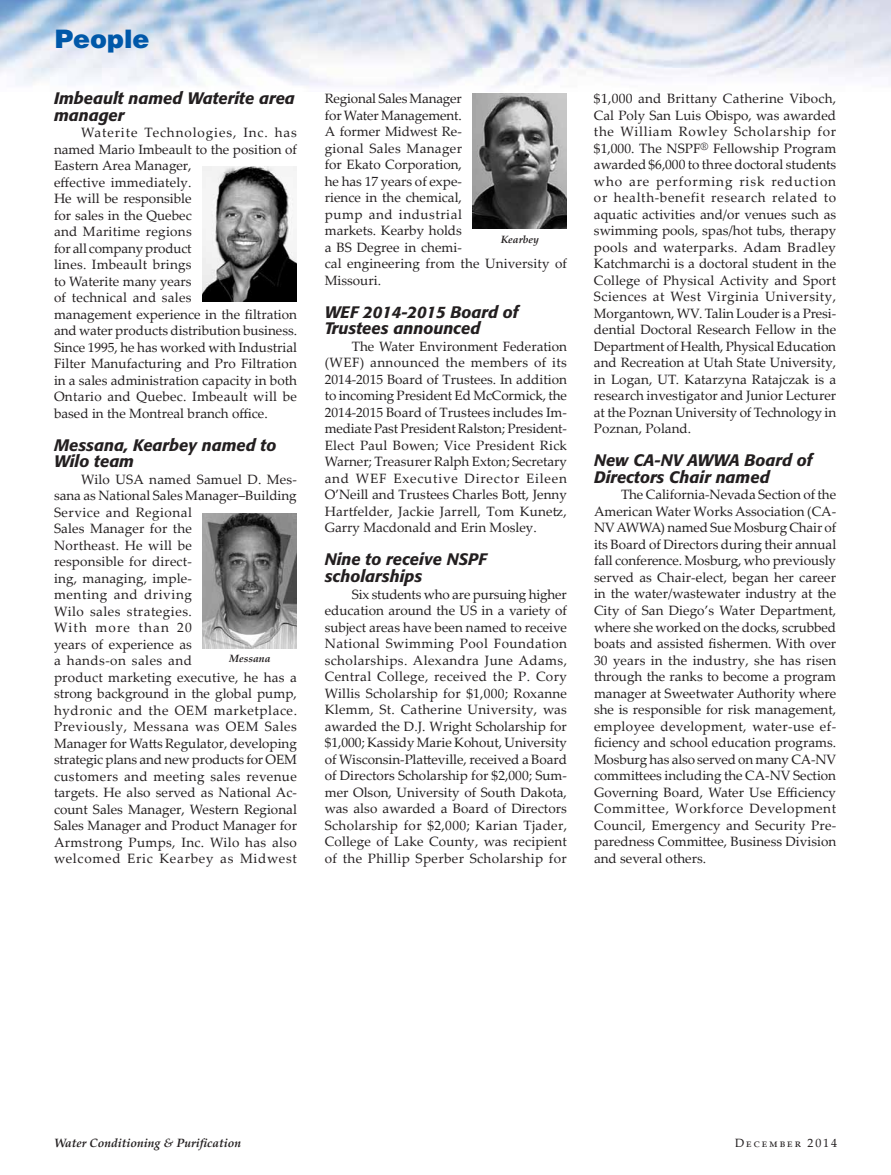
<style>
.page{position:relative;width:891px;height:1175px;background:#fff}
.page>*{position:absolute;margin:0;border:0;box-sizing:border-box;transform-origin:0 0}
.t1{font:900 25.5px "Helvetica";color:#0058a9}
.t2{font:italic 500 16.5px/16.5px "Formata";color:#231f20}
.t3{font:13.5px/16.5px "Palatino Linotype";color:#231f20;text-align:justify}
.t4{font:italic 700 12px "Palatino Linotype";color:#231f20}
.t5{font:12px "Palatino Linotype";letter-spacing:.15em;color:#231f20}
.t6{font:italic 700 10.5px "Palatino Linotype";color:#231f20}
</style>
<div class="page">
<img style="left:0;top:0;width:891px;height:87px">
<img style="left:202px;top:166px;width:95px;height:135px">
<img style="left:472px;top:94px;width:95px;height:135px">
<img style="left:202px;top:513px;width:95px;height:135px">
<h1 class="t1" style="left:55px;top:22px;width:96px">People</h1>
<p class="t2" style="left:54px;top:90px;width:242px">Imbeault named Waterite area manager</p>
<p class="t3" style="left:54px;top:124px;width:245px;text-align:left;text-indent:27px">Waterite Technologies, Inc. has named Mario Imbeault to the position of<br>Eastern Area Manager,<br>effective immediately.<br>He will be responsible<br>for sales in the Quebec<br>and Maritime regions<br>for all company product<br>lines. Imbeault brings<br>to Waterite many years<br>of technical and sales<br>management experience in the filtration and water products distribution business.<br>Since 1995, he has worked with Industrial<br>Filter Manufacturing and Pro Filtration in a sales administration capacity in both<br>Ontario and Quebec. Imbeault will be based in the Montreal branch office.</p>
<p class="t2" style="left:54px;top:437px;width:224px">Messana, Kearbey named to<br>Wilo team</p>
<p class="t3" style="left:54px;top:470px;width:245px;text-align:left;text-indent:27px">Wilo USA named Samuel D. Mes&shy;sana as National Sales Manager–Building<br>Service and Regional<br>Sales Manager for the<br>Northeast. He will be<br>responsible for direct-<br>ing, managing, imple-<br>menting and driving<br>Wilo sales strategies.<br>With more than 20<br>years of experience as<br>a hands-on sales and<br>product marketing executive, he has a strong background in the global pump, hydronic and the OEM marketplace.<br>Previously, Messana was OEM Sales<br>Manager for Watts Regulator, developing strategic plans and new products for OEM customers and meeting sales revenue targets. He also served as National Ac&shy;count Sales Manager, Western Regional<br>Sales Manager and Product Manager for<br>Armstrong Pumps, Inc. Wilo has also welcomed Eric Kearbey as Midwest</p>
<p class="t6" style="left:229px;top:651px;width:43px">Messana</p>
<p class="t3" style="left:325px;top:90px;width:244px;text-align:left">Regional Sales Manager<br>for Water Management.<br>A former Midwest Re-<br>gional Sales Manager<br>for Ekato Corporation,<br>he has 17 years of expe-<br>rience in the chemical,<br>pump and industrial<br>markets. Kearby holds<br>a BS Degree in chemi-<br>cal engineering from the University of<br>Missouri.</p>
<p class="t2" style="left:325px;top:304px;width:195px">WEF 2014-2015 Board of<br>Trustees announced</p>
<p class="t3" style="left:325px;top:337px;width:244px;text-indent:27px">The Water Environment Federation (WEF) announced the members of its 2014-2015 Board of Trustees. In addition to incoming President Ed McCormick, the 2014-2015 Board of Trustees includes Im&shy;mediate Past President Ralston; President-Elect Paul Bowen; Vice President Rick Warner; Treasurer Ralph Exton; Secretary and WEF Executive Director Eileen O’Neill and Trustees Charles Bott, Jenny Hartfelder, Jackie Jarrell, Tom Kunetz, Garry Macdonald and Erin Mosley.</p>
<p class="t2" style="left:325px;top:551px;width:163px">Nine to receive NSPF scholarships</p>
<p class="t3" style="left:325px;top:585px;width:244px;text-indent:27px">Six students who are pursuing higher education around the US in a variety of subject areas have been named to receive National Swimming Pool Foundation scholarships. Alexandra June Adams, Central College, received the P. Cory Willis Scholarship for $1,000; Roxanne Klemm, St. Catherine University, was awarded the D.J. Wright Scholarship for $1,000; Kassidy Marie Kohout, University of Wisconsin-Platteville, received a Board of Directors Scholarship for $2,000; Sum&shy;mer Olson, University of South Dakota, was also awarded a Board of Directors Scholarship for $2,000; Karian Tjader, College of Lake County, was recipient of the Phillip Sperber Scholarship for</p>
<p class="t6" style="left:501px;top:231px;width:40px">Kearbey</p>
<p class="t3" style="left:594px;top:90px;width:244px">$1,000 and Brittany Catherine Viboch, Cal Poly San Luis Obispo, was awarded the William Rowley Scholarship for $1,000. The NSPF<sup>®</sup> Fellowship Program awarded $6,000 to three doctoral students who are performing risk reduction or health-benefit research related to aquatic activities and/or venues such as swimming pools, spas/hot tubs, therapy pools and waterparks. Adam Bradley Katchmarchi is a doctoral student in the College of Physical Activity and Sport Sciences at West Virginia University, Morgantown, WV. Talin Louder is a Presi&shy;dential Doctoral Research Fellow in the Department of Health, Physical Education and Recreation at Utah State University, in Logan, UT. Katarzyna Ratajczak is a research investigator and Junior Lecturer at the Poznan University of Technology in Poznan, Poland.</p>
<p class="t2" style="left:594px;top:452px;width:220px">New CA-NV AWWA Board of<br>Directors Chair named</p>
<p class="t3" style="left:594px;top:486px;width:244px;text-indent:27px">The California-Nevada Section of the American Water Works Association (CA-NV AWWA) named Sue Mosburg Chair of its Board of Directors during their annual fall conference. Mosburg, who previously served as Chair-elect, began her career in the water/wastewater industry at the City of San Diego’s Water Department, where she worked on the docks, scrubbed boats and assisted fishermen. With over 30 years in the industry, she has risen through the ranks to become a program manager at Sweetwater Authority where she is responsible for risk management, employee development, water-use ef&shy;ficiency and school education programs.<br>Mosburg has also served on many CA-NV committees including the CA-NV Section Governing Board, Water Use Efficiency Committee, Workforce Development Council, Emergency and Security Pre&shy;paredness Committee, Business Division and several others.</p>
<p class="t4" style="left:54px;top:1134px;width:189px">Water Conditioning &amp; Purification</p>
<p class="t5" style="left:735px;top:1134px;width:103px">December 2014</p>
</div>
